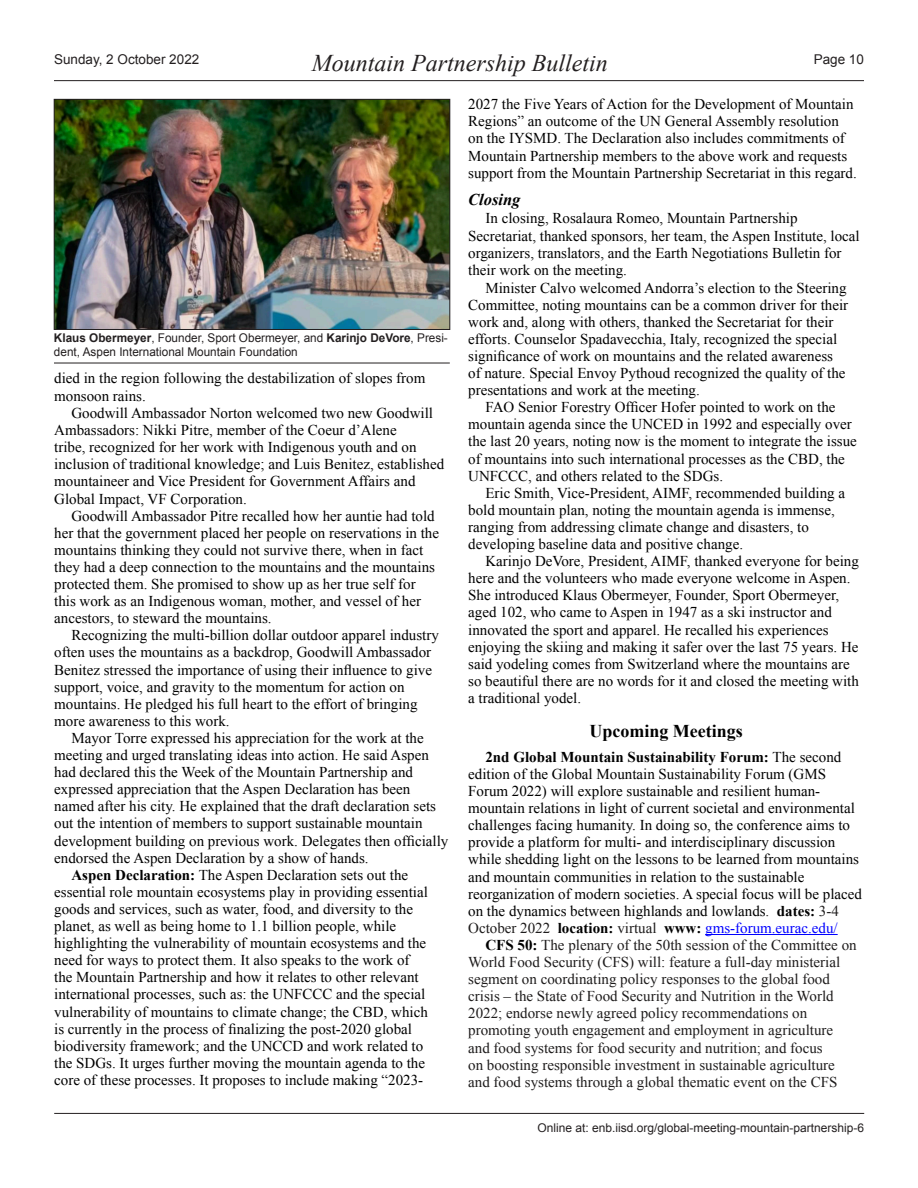
<style>
.page{position:relative;width:918px;height:1188px;background:#fff}
.page>*{position:absolute;margin:0;border:0;box-sizing:border-box;transform-origin:0 0}
.t1{font:italic 24px "Times New Roman";color:#231f20}
.ENB_-_Headline_2{font:700 18px "Times New Roman";color:#000}
.ENB_-_Headline_3{font:italic 700 16.5px "Times New Roman";color:#000}
.ENB_-_Body{font:15px/17.1px "Times New Roman";color:#000}
.ENB_-_Body-2{font:15px/17.1px "Times New Roman";color:#1e1c1c}
.t2{font:13.5px "Arial";color:#231f20}
.t3{font:12px/14.4px "Arial";color:#231f20}
.s1{font-weight:700}
.s2{color:#1e1c1c}
.s3{color:#00f}
.s4{font-weight:700;color:#000}
</style>
<div class="page">
<hr style="left:54px;top:80px;width:810px;height:1px;background:#231f20">
<hr style="left:54px;top:1113px;width:810px;height:1px;background:#231f20">
<hr style="left:705px;top:934px;width:133px;height:1px;background:#00f">
<img style="left:56px;top:101px;width:392px;height:227px">
<div style="left:54px;top:99px;width:396px;height:231px;border:1px solid #231f20"></div>
<hr style="left:54px;top:363px;width:396px;height:1px;background:#231f20">
<p class="t2" style="left:54px;top:50px;width:147px">Sunday, 2 October 2022</p>
<p class="t2" style="left:814px;top:50px;width:52px">Page 10</p>
<h1 class="t1" style="left:312px;top:46px;width:298px">Mountain Partnership Bulletin</h1>
<p class="t3" style="left:54px;top:331px;width:395px"><span class="s1">Klaus Obermeyer</span>, Founder, Sport Obermeyer, and <span class="s1">Karinjo DeVore</span>, Presi&shy;dent, Aspen International Mountain Foundation</p>
<p class="ENB_-_Body" style="left:54px;top:368px;width:373px;line-height:18.3px">died in the region following the destabilization of slopes from monsoon rains.</p>
<p class="ENB_-_Body" style="left:54px;top:404px;width:391px;text-indent:17px">Goodwill Ambassador Norton welcomed two new Goodwill Ambassadors: Nikki Pitre, member of the Coeur d’Alene<br>tribe, recognized for her work with Indigenous youth and on inclusion of traditional knowledge; and Luis Benitez, established mountaineer and Vice President for Government Affairs and Global Impact, VF Corporation.</p>
<p class="ENB_-_Body" style="left:54px;top:507px;width:386px;text-indent:17px">Goodwill Ambassador Pitre recalled how her auntie had told her that the government placed her people on reservations in the mountains thinking they could not survive there, when in fact they had a deep connection to the mountains and the mountains protected them. She promised to show up as her true self for this work as an Indigenous woman, mother, and vessel of her ancestors, to steward the mountains.</p>
<p class="ENB_-_Body" style="left:54px;top:627px;width:386px;text-indent:17px">Recognizing the multi-billion dollar outdoor apparel industry often uses the mountains as a backdrop, Goodwill Ambassador Benitez stressed the importance of using their influence to give support, voice, and gravity to the momentum for action on mountains. He pledged his full heart to the effort of bringing more awareness to this work.</p>
<p class="ENB_-_Body" style="left:54px;top:729px;width:396px;text-indent:17px">Mayor Torre expressed his appreciation for the work at the meeting and urged translating ideas into action. He said Aspen had declared this the Week of the Mountain Partnership and expressed appreciation that the Aspen Declaration has been named after his city. He explained that the draft declaration sets out the intention of members to support sustainable mountain development building on previous work. Delegates then officially endorsed the Aspen Declaration by a show of hands.</p>
<p class="ENB_-_Body" style="left:54px;top:866px;width:375px;text-indent:17px"><span class="s1">Aspen Declaration:</span> The Aspen Declaration sets out the essential role mountain ecosystems play in providing essential goods and services, such as water, food, and diversity to the planet, as well as being home to 1.1 billion people, while highlighting the vulnerability of mountain ecosystems and the need for ways to protect them. It also speaks to the work of the Mountain Partnership and how it relates to other relevant international processes, such as: the UNFCCC and the special vulnerability of mountains to climate change; the CBD, which is currently in the process of finalizing the post-2020 global biodiversity framework; and the UNCCD and work related to the SDGs. It urges further moving the mountain agenda to the core of these processes. It proposes to include making “2023-</p>
<p class="ENB_-_Body" style="left:468px;top:95px;width:390px">2027 the Five Years of Action for the Development of Mountain Regions” an outcome of the UN General Assembly resolution on the IYSMD. The Declaration also includes commitments of Mountain Partnership members to the above work and requests support from the Mountain Partnership Secretariat in this regard.</p>
<p class="ENB_-_Headline_3" style="left:468px;top:188px;width:54px">Closing</p>
<p class="ENB_-_Body" style="left:468px;top:209px;width:393px;text-indent:17px">In closing, Rosalaura Romeo, Mountain Partnership Secretariat, thanked sponsors, her team, the Aspen Institute, local organizers, translators, and the Earth Negotiations Bulletin for their work on the meeting.</p>
<p class="ENB_-_Body" style="left:468px;top:279px;width:381px;text-indent:17px">Minister Calvo welcomed Andorra’s election to the Steering Committee, noting mountains can be a common driver for their work and, along with others, thanked the Secretariat for their efforts. Counselor Spadavecchia, Italy, recognized the special significance of work on mountains and the related awareness of nature. Special Envoy Pythoud recognized the quality of the presentations and work at the meeting.</p>
<p class="ENB_-_Body" style="left:468px;top:398px;width:390px;text-indent:17px">FAO Senior Forestry Officer Hofer pointed to work on the mountain agenda since the UNCED in 1992 and especially over the last 20 years, noting now is the moment to integrate the issue of mountains into such international processes as the CBD, the UNFCCC, and others related to the SDGs.</p>
<p class="ENB_-_Body" style="left:468px;top:484px;width:378px;text-indent:17px">Eric Smith, Vice-President, AIMF, recommended building a bold mountain plan, noting the mountain agenda is immense, ranging from addressing climate change and disasters, to developing baseline data and positive change.</p>
<p class="ENB_-_Body" style="left:468px;top:552px;width:392px;text-indent:17px">Karinjo DeVore, President, AIMF, thanked everyone for being here and the volunteers who made everyone welcome in Aspen.<br>She introduced Klaus Obermeyer, Founder, Sport Obermeyer, aged 102, who came to Aspen in 1947 as a ski instructor and innovated the sport and apparel. He recalled his experiences enjoying the skiing and making it safer over the last 75 years. He said yodeling comes from Switzerland where the mountains are so beautiful there are no words for it and closed the meeting with a traditional yodel.</p>
<p class="ENB_-_Headline_2" style="left:589px;top:719px;width:155px">Upcoming Meetings</p>
<p class="ENB_-_Body" style="left:468px;top:748px;width:395px;text-indent:17px"><span class="s1">2nd Global Mountain Sustainability Forum:</span> The second edition of the Global Mountain Sustainability Forum (GMS Forum 2022) will explore sustainable and resilient human&shy;mountain relations in light of current societal and environmental challenges facing humanity. In doing so, the conference aims to provide a platform for multi- and interdisciplinary discussion while shedding light on the lessons to be learned from mountains and mountain communities in relation to the sustainable reorganization of modern societies. A special focus will be placed on the dynamics between highlands and lowlands<span class="s2">.</span> <span class="s1">dates:</span> <span class="s2">3-4<br>October 2022</span> <span class="s1">location:</span> <span class="s2">virtual</span> <span class="s1">www:</span> <span class="s3">gms-forum.eurac.edu/</span></p>
<p class="ENB_-_Body-2" style="left:468px;top:936px;width:390px;text-indent:17px"><span class="s4">CFS 50:</span> The plenary of the 50th session of the Committee on World Food Security (CFS) will: feature a full-day ministerial segment on coordinating policy responses to the global food crisis – the State of Food Security and Nutrition in the World 2022; endorse newly agreed policy recommendations on promoting youth engagement and employment in agriculture and food systems for food security and nutrition; and focus<br>on boosting responsible investment in sustainable agriculture and food systems through a global thematic event on the CFS</p>
<p class="t3" style="left:537px;top:1121px;width:328px">Online at: enb.iisd.org/global-meeting-mountain-partnership-6</p>
</div>
